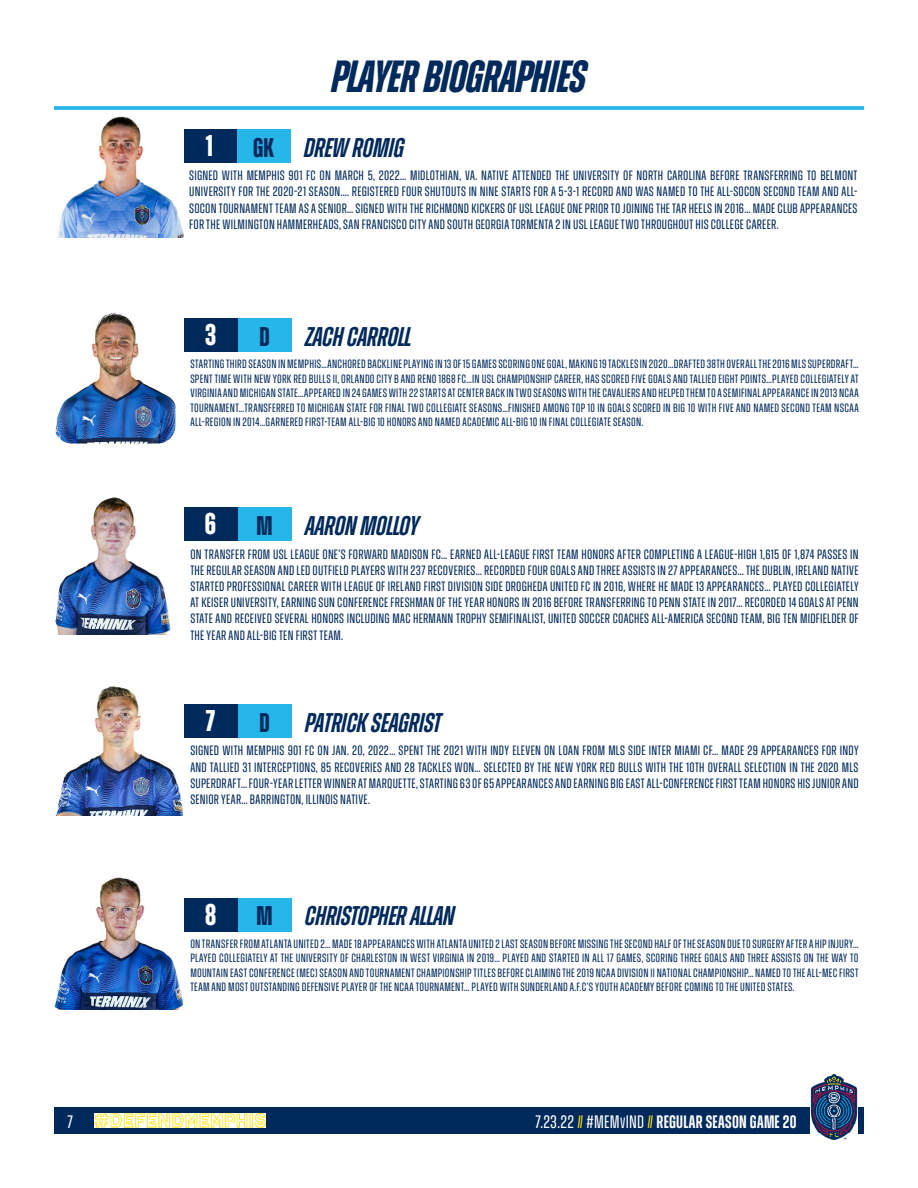
<style>
.page{position:relative;width:918px;height:1188px;background:#fff}
.page>*{position:absolute;margin:0;border:0;box-sizing:border-box;transform-origin:0 0}
.t1{font:italic 700 45px "Zuume";letter-spacing:-.01em;color:#00295c}
.t2{font:700 30px "Zuume";color:#fff}
.t3{font:italic 600 27px "Zuume";color:#00295c}
.t4{font:700 27px "Zuume";color:#00295c}
.t5{font:600 18px "Zuume";letter-spacing:.015em;color:#fff}
.t6{font:18px "Zuume";letter-spacing:.02em;color:#fff}
.t7{font:13.5px/16.2px "Zuume";letter-spacing:.02em;color:#00295c;text-align:justify}
.t8{font:12px/14.4px "Zuume";letter-spacing:.025em;color:#00295c;text-align:justify}
.s1{font-weight:400}
.s2{font-weight:400;color:#ffe616}
.s3{font-weight:400;font-size:15px}
.s4{color:#ffe616}
</style>
<div class="page">
<img style="left:811px;top:1073px;width:46px;height:68px">
<svg style="left:54px;top:1107px;width:810px;height:27px;fill:#00295c"></svg>
<div style="left:183px;top:129px;width:54px;height:34px;background:#00295c"></div>
<div style="left:237px;top:129px;width:54px;height:34px;background:#26b6ea"></div>
<img style="left:55px;top:313px;width:121px;height:131px">
<div style="left:184px;top:318px;width:54px;height:34px;background:#00295c"></div>
<div style="left:238px;top:318px;width:54px;height:34px;background:#26b6ea"></div>
<div style="left:184px;top:507px;width:54px;height:34px;background:#00295c"></div>
<div style="left:238px;top:507px;width:54px;height:34px;background:#26b6ea"></div>
<svg style="left:54px;top:106px;width:810px;height:4px"></svg>
<div style="left:184px;top:704px;width:54px;height:34px;background:#00295c"></div>
<div style="left:238px;top:704px;width:54px;height:34px;background:#26b6ea"></div>
<div style="left:184px;top:898px;width:54px;height:34px;background:#00295c"></div>
<div style="left:238px;top:898px;width:54px;height:34px;background:#26b6ea"></div>
<img style="left:58px;top:116px;width:126px;height:121px">
<img style="left:55px;top:497px;width:116px;height:138px">
<img style="left:55px;top:686px;width:128px;height:130px">
<img style="left:54px;top:877px;width:128px;height:132px">
<p class="t1" style="left:332px;top:53px;width:256px">PLAYER BIOGRAPHIES</p>
<p class="t2" style="left:206px;top:130px;width:9px">1</p>
<p class="t4" style="left:253px;top:133px;width:22px">gk</p>
<p class="t3" style="left:304px;top:133px;width:102px">DREW ROMIG</p>
<p class="t7" style="left:189px;top:168px;width:670px">SIGNED WITH MEMPHIS 901 FC ON MARCH 5, 2022… MIDLOTHIAN, VA. NATIVE ATTENDED THE UNIVERSITY OF NORTH CAROLINA BEFORE TRANSFERRING TO BELMONT UNIVERSITY FOR THE 2020-21 SEASON…. REGISTERED FOUR SHUTOUTS IN NINE STARTS FOR A 5-3-1 RECORD AND WAS NAMED TO THE ALL-SOCON SECOND TEAM AND ALL-SOCON TOURNAMENT TEAM AS A SENIOR… SIGNED WITH THE RICHMOND KICKERS OF USL LEAGUE ONE PRIOR TO JOINING THE TAR HEELS IN 2016… MADE CLUB APPEARANCES FOR THE WILMINGTON HAMMERHEADS, SAN FRANCISCO CITY AND SOUTH GEORGIA TORMENTA 2 IN USL LEAGUE TWO THROUGHOUT HIS COLLEGE CAREER.</p>
<p class="t2" style="left:205px;top:319px;width:13px">3</p>
<p class="t4" style="left:259px;top:322px;width:12px">D</p>
<p class="t3" style="left:305px;top:322px;width:108px">ZACH CARROLL</p>
<p class="t8" style="left:190px;top:357px;width:670px">STARTING THIRD SEASON IN MEMPHIS…ANCHORED BACKLINE PLAYING IN 13 OF 15 GAMES SCORING ONE GOAL, MAKING 19 TACKLES IN 2020…DRAFTED 38TH OVERALL THE 2016 MLS SUPERDRAFT… SPENT TIME WITH NEW YORK RED BULLS II, ORLANDO CITY B AND RENO 1868 FC…IN USL CHAMPIONSHIP CAREER, HAS SCORED FIVE GOALS AND TALLIED EIGHT POINTS…PLAYED COLLEGIATELY AT VIRGINIA AND MICHIGAN STATE…APPEARED IN 24 GAMES WITH 22 STARTS AT CENTER BACK IN TWO SEASONS WITH THE CAVALIERS AND HELPED THEM TO A SEMIFINAL APPEARANCE IN 2013 NCAA TOURNAMENT…TRANSFERRED TO MICHIGAN STATE FOR FINAL TWO COLLEGIATE SEASONS…FINISHED AMONG TOP 10 IN GOALS SCORED IN BIG 10 WITH FIVE AND NAMED SECOND TEAM NSCAA ALL-REGION IN 2014…GARNERED FIRST-TEAM ALL-BIG 10 HONORS AND NAMED ACADEMIC ALL-BIG 10 IN FINAL COLLEGIATE SEASON.</p>
<p class="t2" style="left:205px;top:508px;width:13px">6</p>
<p class="t4" style="left:257px;top:511px;width:18px">m</p>
<p class="t3" style="left:305px;top:511px;width:115px">AARON MOLLOY</p>
<p class="t7" style="left:190px;top:546px;width:670px">ON TRANSFER FROM USL LEAGUE ONE’S FORWARD MADISON FC… EARNED ALL-LEAGUE FIRST TEAM HONORS AFTER COMPLETING A LEAGUE-HIGH 1,615 OF 1,874 PASSES IN THE REGULAR SEASON AND LED OUTFIELD PLAYERS WITH 237 RECOVERIES… RECORDED FOUR GOALS AND THREE ASSISTS IN 27 APPEARANCES… THE DUBLIN, IRELAND NATIVE STARTED PROFESSIONAL CAREER WITH LEAGUE OF IRELAND FIRST DIVISION SIDE DROGHEDA UNITED FC IN 2016, WHERE HE MADE 13 APPEARANCES… PLAYED COLLEGIATELY AT KEISER UNIVERSITY, EARNING SUN CONFERENCE FRESHMAN OF THE YEAR HONORS IN 2016 BEFORE TRANSFERRING TO PENN STATE IN 2017… RECORDED 14 GOALS AT PENN STATE AND RECEIVED SEVERAL HONORS INCLUDING MAC HERMANN TROPHY SEMIFINALIST, UNITED SOCCER COACHES ALL-AMERICA SECOND TEAM, BIG TEN MIDFIELDER OF THE YEAR AND ALL-BIG TEN FIRST TEAM.</p>
<p class="t2" style="left:206px;top:705px;width:11px">7</p>
<p class="t4" style="left:259px;top:708px;width:12px">D</p>
<p class="t3" style="left:305px;top:708px;width:138px">PATRICK SEAGRIST</p>
<p class="t7" style="left:190px;top:743px;width:670px">SIGNED WITH MEMPHIS 901 FC ON JAN. 20, 2022… SPENT THE 2021 WITH INDY ELEVEN ON LOAN FROM MLS SIDE INTER MIAMI CF… MADE 29 APPEARANCES FOR INDY AND TALLIED 31 INTERCEPTIONS, 85 RECOVERIES AND 28 TACKLES WON… SELECTED BY THE NEW YORK RED BULLS WITH THE 10TH OVERALL SELECTION IN THE 2020 MLS SUPERDRAFT… FOUR-YEAR LETTER WINNER AT MARQUETTE, STARTING 63 OF 65 APPEARANCES AND EARNING BIG EAST ALL-CONFERENCE FIRST TEAM HONORS HIS JUNIOR AND SENIOR YEAR… BARRINGTON, ILLINOIS NATIVE.</p>
<p class="t2" style="left:205px;top:899px;width:13px">8</p>
<p class="t4" style="left:257px;top:902px;width:18px">M</p>
<p class="t3" style="left:305px;top:902px;width:151px">CHRISTOPHER ALLAN</p>
<p class="t8" style="left:190px;top:937px;width:670px">ON TRANSFER FROM ATLANTA UNITED 2… MADE 18 APPEARANCES WITH ATLANTA UNITED 2 LAST SEASON BEFORE MISSING THE SECOND HALF OF THE SEASON DUE TO SURGERY AFTER A HIP INJURY… PLAYED COLLEGIATELY AT THE UNIVERSITY OF CHARLESTON IN WEST VIRGINIA IN 2019… PLAYED AND STARTED IN ALL 17 GAMES, SCORING THREE GOALS AND THREE ASSISTS ON THE WAY TO MOUNTAIN EAST CONFERENCE (MEC) SEASON AND TOURNAMENT CHAMPIONSHIP TITLES BEFORE CLAIMING THE 2019 NCAA DIVISION II NATIONAL CHAMPIONSHIP… NAMED TO THE ALL-MEC FIRST TEAM AND MOST OUTSTANDING DEFENSIVE PLAYER OF THE NCAA TOURNAMENT… PLAYED WITH SUNDERLAND A.F.C’S YOUTH ACADEMY BEFORE COMING TO THE UNITED STATES.</p>
<p class="t6" style="left:68px;top:1112px;width:7px">7</p>
<p class="t5" style="left:535px;top:1112px;width:263px"><span class="s1">7.23.22</span> <span class="s2">//</span> <span class="s1">#MEM</span><span class="s3">V</span><span class="s1">IND</span> <span class="s2">//</span> REGULAR SEASON GAME 20</p>
<h3 class="t6" style="left:675px;top:1112px;width:123px">03.14.20 <span class="s4">//</span> #MEMVSTL</h3>
</div>
